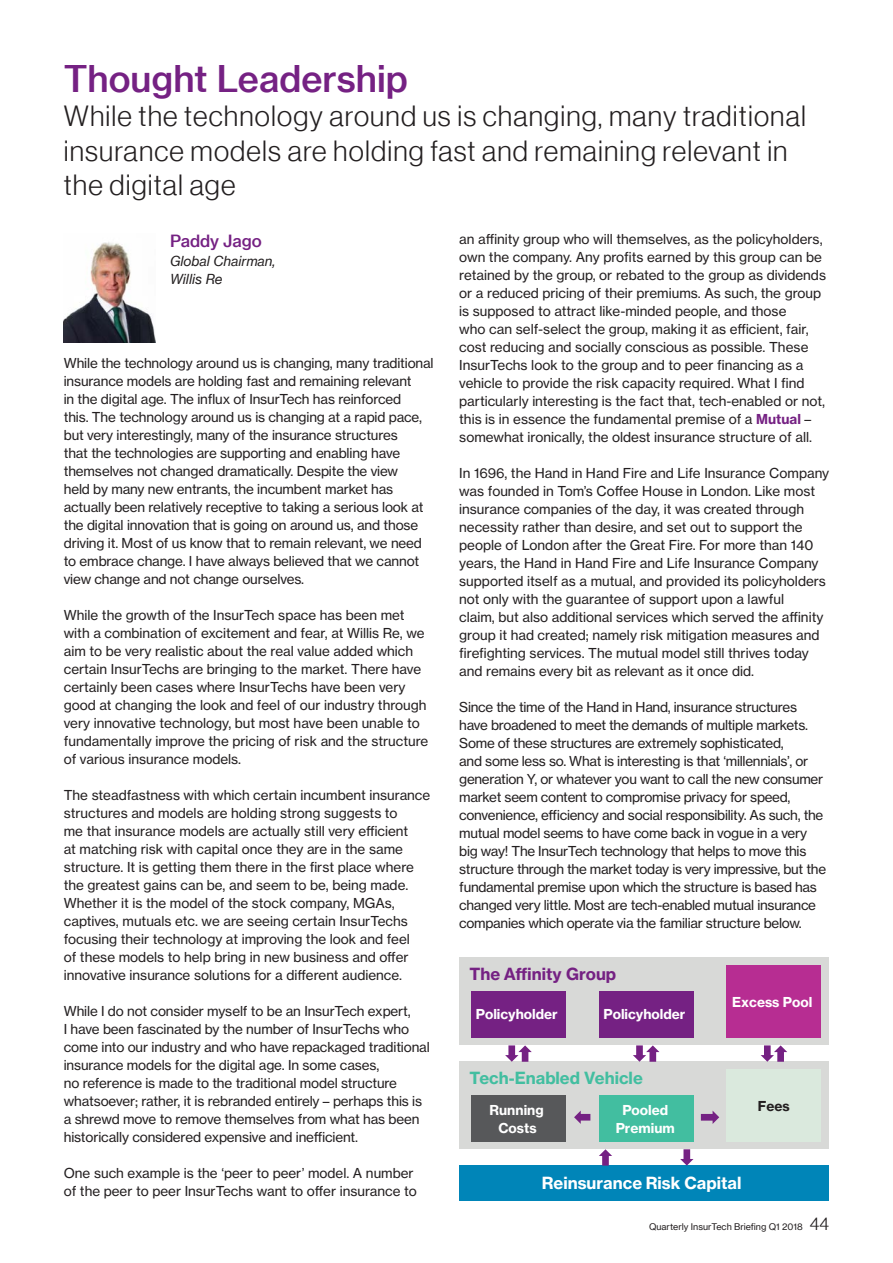
<style>
.page{position:relative;width:893px;height:1263px;background:#fff}
.page>*{position:absolute;margin:0;border:0;box-sizing:border-box;transform-origin:0 0}
.Headline_1__24_27_Me{font:36px "N Haas Grotesk TX Pro 65 Md";color:#752183}
.Subtitle_1__23_26_Li{font:28.5px/34.5px "N Haas Grotesk DS Pro 45 Lt";letter-spacing:.04em;color:#231f20}
.t1{font:16.5px "N Haas Grotesk TX Pro 75 Bd";color:#fff}
.t2{font:16.5px "N Haas Grotesk TX Pro 75 Bd";color:#42bea0}
.t3{font:16.5px "N Haas Grotesk TX Pro 75 Bd";color:#752183}
.Body_text_black{font:16.5px "N Haas Grotesk TX Pro 65 Md";color:#752183}
.Body_text_black-2{font:13.5px/18px "N Haas Grotesk TX Std 55 Rg";letter-spacing:-.01em;color:#231f20}
.t4{font:13.5px/17.1px "N Haas Grotesk TX Pro 75 Bd";color:#fff;text-align:center}
.Body_text_black-3{font:13.5px "N Haas Grotesk TX Pro 56 It";color:#231f20}
.t5{font:13.5px "N Haas Grotesk TX Pro 75 Bd";color:#231f20}
.t6{font:9px "N Haas Grotesk TX Pro 55 Rg";color:#231f20}
.s1{font-family:"N Haas Grotesk TX Std 75 Bd";color:#752183}
.s2{font-family:"N Haas Grotesk DS Pro 45 Lt";font-size:18px}
</style>
<div class="page">
<img style="left:64px;top:242px;width:91px;height:101px">
<div style="left:459px;top:958px;width:370px;height:87px;background:#d8d9d7"></div>
<div style="left:471px;top:991px;width:95px;height:47px;background:#752183"></div>
<div style="left:599px;top:991px;width:94px;height:47px;background:#752183"></div>
<div style="left:727px;top:965px;width:94px;height:73px;background:#b72d92"></div>
<div style="left:459px;top:1062px;width:370px;height:87px;background:#d8d9d7"></div>
<div style="left:471px;top:1095px;width:95px;height:47px;background:#57585a"></div>
<div style="left:599px;top:1095px;width:94px;height:47px;background:#42bea0"></div>
<div style="left:727px;top:1069px;width:94px;height:73px;background:#dae9dd"></div>
<div style="left:459px;top:1165px;width:370px;height:36px;background:#0085b8"></div>
<svg style="left:505px;top:1045px;width:27px;height:17px"></svg>
<svg style="left:633px;top:1045px;width:26px;height:17px"></svg>
<svg style="left:761px;top:1045px;width:26px;height:17px"></svg>
<svg style="left:574px;top:1110px;width:16px;height:14px"></svg>
<svg style="left:701px;top:1110px;width:18px;height:14px"></svg>
<svg style="left:680px;top:1149px;width:13px;height:16px"></svg>
<svg style="left:599px;top:1149px;width:13px;height:16px"></svg>
<p class="Headline_1__24_27_Me" style="left:64px;top:56px;width:346px">Thought Leadership</p>
<p class="Subtitle_1__23_26_Li" style="left:64px;top:99px;width:744px">While the technology around us is changing, many traditional insurance models are holding fast and remaining relevant in the digital age</p>
<p class="Body_text_black" style="left:170px;top:230px;width:93px">Paddy Jago</p>
<p class="Body_text_black-3" style="left:170px;top:252px;width:107px">Global Chairman,</p>
<p class="Body_text_black-3" style="left:170px;top:271px;width:54px">Willis Re</p>
<p class="Body_text_black-2" style="left:64px;top:354px;width:371px">While the technology around us is changing, many traditional insurance models are holding fast and remaining relevant<br>in the digital age. The influx of InsurTech has reinforced<br>this. The technology around us is changing at a rapid pace, but very interestingly, many of the insurance structures<br>that the technologies are supporting and enabling have themselves not changed dramatically. Despite the view<br>held by many new entrants, the incumbent market has actually been relatively receptive to taking a serious look at the digital innovation that is going on around us, and those driving it. Most of us know that to remain relevant, we need to embrace change. I have always believed that we cannot view change and not change ourselves.</p>
<p class="Body_text_black-2" style="left:64px;top:606px;width:366px">While the growth of the InsurTech space has been met with a combination of excitement and fear, at Willis Re, we aim to be very realistic about the real value added which certain InsurTechs are bringing to the market. There have certainly been cases where InsurTechs have been very good at changing the look and feel of our industry through very innovative technology, but most have been unable to fundamentally improve the pricing of risk and the structure of various insurance models.</p>
<p class="Body_text_black-2" style="left:64px;top:786px;width:368px">The steadfastness with which certain incumbent insurance structures and models are holding strong suggests to<br>me that insurance models are actually still very efficient<br>at matching risk with capital once they are in the same structure. It is getting them there in the first place where the greatest gains can be, and seem to be, being made.<br>Whether it is the model of the stock company, MGAs, captives, mutuals etc. we are seeing certain InsurTechs focusing their technology at improving the look and feel<br>of these models to help bring in new business and offer innovative insurance solutions for a different audience.</p>
<p class="Body_text_black-2" style="left:64px;top:1002px;width:367px">While I do not consider myself to be an InsurTech expert,<br>I have been fascinated by the number of InsurTechs who come into our industry and who have repackaged traditional insurance models for the digital age. In some cases,<br>no reference is made to the traditional model structure whatsoever; rather, it is rebranded entirely – perhaps this is a shrewd move to remove themselves from what has been historically considered expensive and inefficient.</p>
<p class="Body_text_black-2" style="left:64px;top:1164px;width:355px">One such example is the ‘peer to peer’ model. A number of the peer to peer InsurTechs want to offer insurance to</p>
<p class="Body_text_black-2" style="left:459px;top:230px;width:368px">an affinity group who will themselves, as the policyholders, own the company. Any profits earned by this group can be retained by the group, or rebated to the group as dividends or a reduced pricing of their premiums. As such, the group is supposed to attract like-minded people, and those<br>who can self-select the group, making it as efficient, fair, cost reducing and socially conscious as possible. These InsurTechs look to the group and to peer financing as a vehicle to provide the risk capacity required. What I find particularly interesting is the fact that, tech-enabled or not, this is in essence the fundamental premise of a <span class="s1">Mutual</span> – somewhat ironically, the oldest insurance structure of all.</p>
<p class="Body_text_black-2" style="left:459px;top:464px;width:371px">In 1696, the Hand in Hand Fire and Life Insurance Company was founded in Tom’s Coffee House in London. Like most insurance companies of the day, it was created through necessity rather than desire, and set out to support the people of London after the Great Fire. For more than 140 years, the Hand in Hand Fire and Life Insurance Company supported itself as a mutual, and provided its policyholders not only with the guarantee of support upon a lawful<br>claim, but also additional services which served the affinity group it had created; namely risk mitigation measures and firefighting services. The mutual model still thrives today and remains every bit as relevant as it once did.</p>
<p class="Body_text_black-2" style="left:459px;top:698px;width:368px">Since the time of the Hand in Hand, insurance structures have broadened to meet the demands of multiple markets.<br>Some of these structures are extremely sophisticated,<br>and some less so. What is interesting is that ‘millennials’, or generation Y, or whatever you want to call the new consumer market seem content to compromise privacy for speed, convenience, efficiency and social responsibility. As such, the mutual model seems to have come back in vogue in a very big way! The InsurTech technology that helps to move this structure through the market today is very impressive, but the fundamental premise upon which the structure is based has changed very little. Most are tech-enabled mutual insurance companies which operate via the familiar structure below.</p>
<p class="t3" style="left:470px;top:963px;width:148px">The Affinity Group</p>
<p class="t4" style="left:476px;top:1005px;width:83px">Policyholder</p>
<p class="t4" style="left:603px;top:1005px;width:83px">Policyholder</p>
<p class="t4" style="left:732px;top:993px;width:82px">Excess Pool</p>
<p class="t2" style="left:470px;top:1067px;width:175px">Tech-Enabled Vehicle</p>
<p class="t4" style="left:489px;top:1102px;width:56px">Running<br>Costs</p>
<p class="t4" style="left:616px;top:1102px;width:61px">Pooled<br>Premium</p>
<p class="t5" style="left:758px;top:1097px;width:34px">Fees</p>
<p class="t1" style="left:542px;top:1173px;width:201px">Reinsurance Risk Capital</p>
<p class="t6" style="left:649px;top:1221px;width:182px">Quarterly InsurTech Briefing Q1 2018 <span class="s2">44</span></p>
</div>
